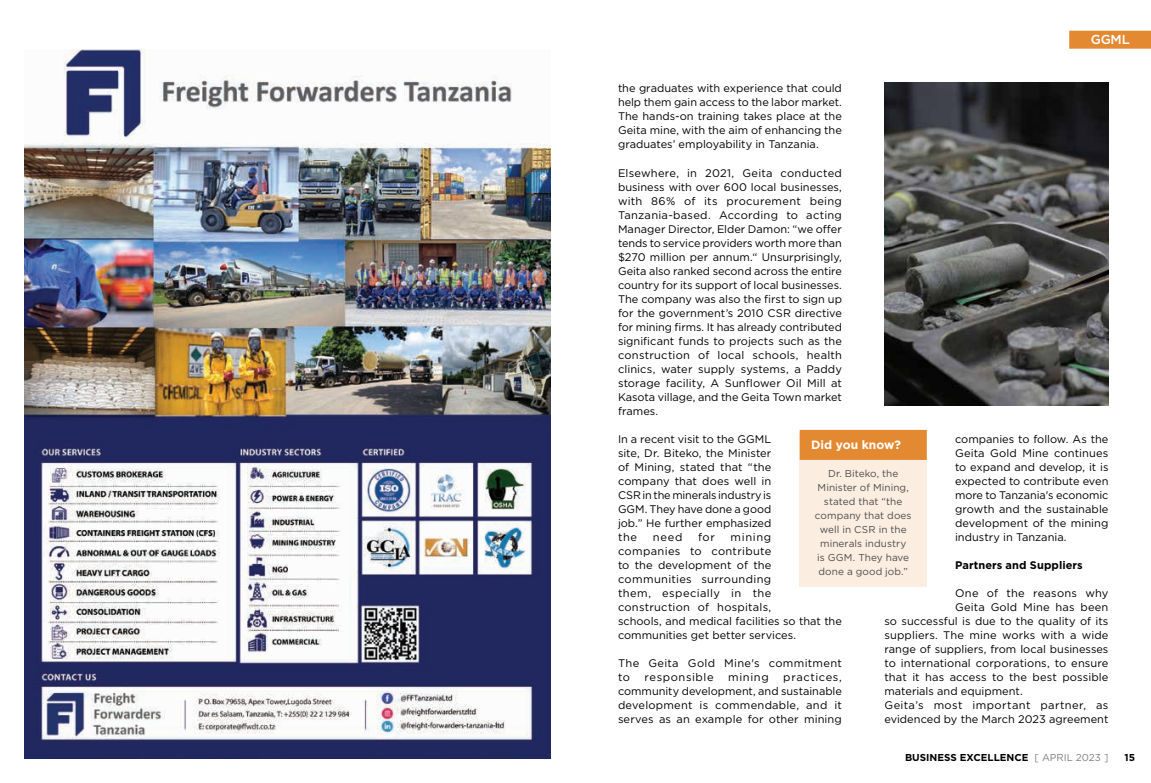
<style>
.page{position:relative;width:1151px;height:783px;background:#fff}
.page>*{position:absolute;margin:0;border:0;box-sizing:border-box;transform-origin:0 0}
.Header_folio{font:500 13px "Gotham";color:#fff}
.Did_you_know_title{font:700 12px "Gotham";letter-spacing:.005em;color:#fff}
.Body_first_para{font:11px/14px "Gotham";letter-spacing:.005em;color:#000;text-align:justify}
.Body_first_para-2{font:11px/14px "Gotham";letter-spacing:.03em;color:#000}
.Body_first_para-3{font:700 11px "Gotham";letter-spacing:.01em;color:#000}
.Body_first_para-4{font:11px "Gotham";letter-spacing:.025em;color:#000}
.Body_first_para-5{font:11px "Gotham";letter-spacing:.055em;color:#000}
.Box_out_copy{font:10px/14px "Gotham";letter-spacing:.005em;color:#4d4d4d;text-align:center}
.t1{font:700 10px "Gotham";color:#000}
.s1{font-weight:400;color:#808080}
</style>
<div class="page">
<img style="left:25px;top:50px;width:526px;height:707px">
<div style="left:1069px;top:31px;width:82px;height:18px;background:#e38932"></div>
<img style="left:884px;top:83px;width:224px;height:322px">
<div style="left:800px;top:433px;width:127px;height:154px;background:#fbede0"></div>
<div style="left:800px;top:430px;width:127px;height:30px;background:#e38932"></div>
<p class="Header_folio" style="left:1091px;top:31px;width:40px">GGML</p>
<p class="Body_first_para" style="left:618px;top:81px;width:225px">the graduates with experience that could help them gain access to the labor market.<br>The hands-on training takes place at the Geita mine, with the aim of enhancing the graduates’ employability in Tanzania.</p>
<p class="Body_first_para" style="left:618px;top:165px;width:225px">Elsewhere, in 2021, Geita conducted business with over 600 local businesses, with 86% of its procurement being Tanzania-based. According to acting Manager Director, Elder Damon: “we offer tends to service providers worth more than $270 million per annum.“ Unsurprisingly, Geita also ranked second across the entire country for its support of local businesses.</p>
<p class="Body_first_para" style="left:618px;top:291px;width:225px">The company was also the first to sign up for the government’s 2010 CSR directive for mining firms. It has already contributed significant funds to projects such as the construction of local schools, health clinics, water supply systems, a Paddy storage facility, A Sunflower Oil Mill at Kasota village, and the Geita Town market frames.</p>
<p class="Body_first_para" style="left:618px;top:431px;width:155px">In a recent visit to the GGML site, Dr. Biteko, the Minister of Mining, stated that “the company that does well in CSR in the minerals industry is GGM. They have done a good job.” He further emphasized the</p>
<p class="Body_first_para" style="left:955px;top:431px;width:155px">companies to follow. As the Geita Gold Mine continues to expand and develop, it is expected to contribute even more to Tanzania's economic growth and the sustainable development of the mining industry in Tanzania.</p>
<p class="Body_first_para-3" style="left:955px;top:557px;width:129px">Partners and Suppliers</p>
<p class="Body_first_para-4" style="left:955px;top:585px;width:155px">One of the reasons why</p>
<p class="Body_first_para" style="left:955px;top:599px;width:155px">Geita Gold Mine has been</p>
<p class="Body_first_para" style="left:884px;top:613px;width:225px">so successful is due to the quality of its</p>
<p class="Body_first_para" style="left:884px;top:627px;width:225px">suppliers. The mine works with a wide</p>
<p class="Body_first_para" style="left:884px;top:641px;width:225px">range of suppliers, from local businesses</p>
<p class="Body_first_para" style="left:884px;top:655px;width:225px">to international corporations, to ensure</p>
<p class="Body_first_para" style="left:884px;top:669px;width:225px">that it has access to the best possible</p>
<p class="Body_first_para" style="left:884px;top:683px;width:140px">materials and equipment.</p>
<p class="Body_first_para" style="left:884px;top:697px;width:225px">Geita’s most important partner, as evidenced by the March 2023 agreement</p>
<p class="Did_you_know_title" style="left:811px;top:437px;width:92px">Did you know?</p>
<p class="Box_out_copy" style="left:815px;top:466px;width:98px">Dr. Biteko, the<br>Minister of Mining, stated that “the company that does well in CSR in the minerals industry<br>is GGM. They have done a good job.”</p>
<p class="Body_first_para" style="left:653px;top:529px;width:31px">need</p>
<p class="Body_first_para" style="left:698px;top:529px;width:18px">for</p>
<p class="Body_first_para" style="left:618px;top:529px;width:225px;text-align:left;text-indent:113px">mining<br>companies to contribute<br>to the development of the communities surrounding<br>them, especially in the construction of hospitals,<br>schools, and medical facilities so that the communities get better services.</p>
<p class="Body_first_para-2" style="left:618px;top:655px;width:225px">The Geita Gold Mine's commitment to</p>
<p class="Body_first_para-5" style="left:645px;top:669px;width:71px">responsible</p>
<p class="Body_first_para" style="left:728px;top:669px;width:42px">mining</p>
<p class="Body_first_para" style="left:618px;top:669px;width:225px;text-indent:165px">practices, community development, and sustainable development is commendable, and it serves as an example for other mining</p>
<p class="t1" style="left:905px;top:750px;width:205px">BUSINESS EXCELLENCE <span class="s1">[ APRIL 2023 ]</span></p>
<p class="t1" style="left:1124px;top:750px;width:12px">15</p>
</div>
